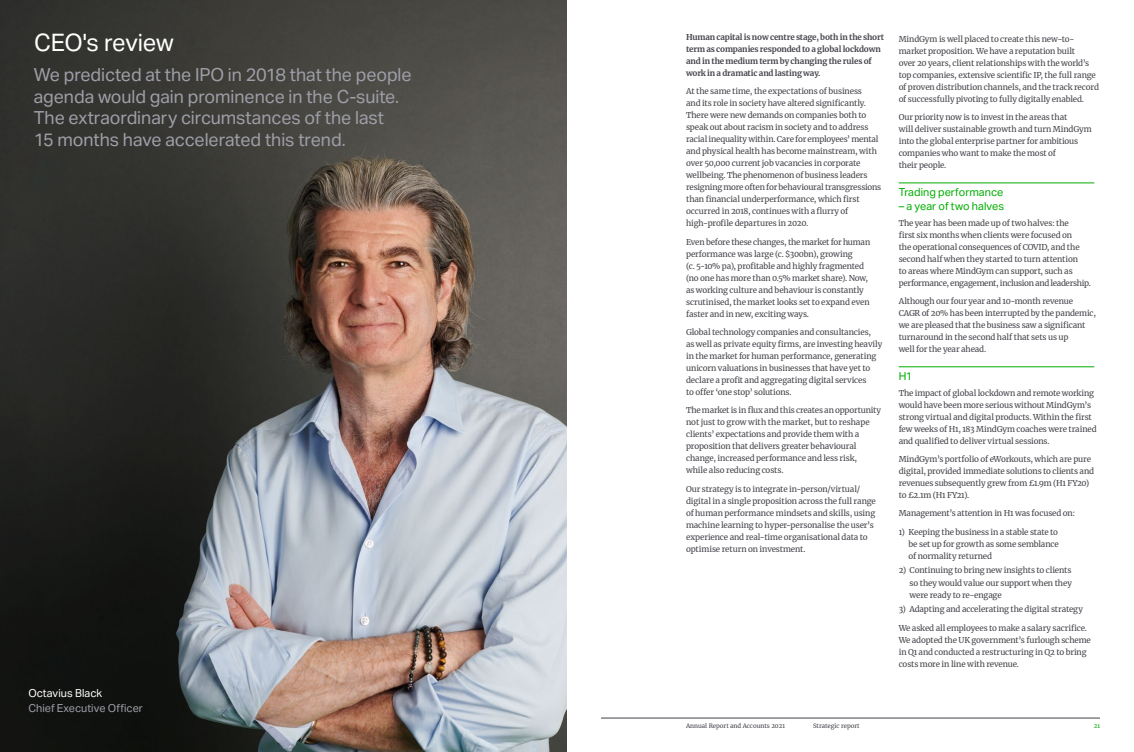
<style>
.page{position:relative;width:1134px;height:752px;background:#fff}
.page>*{position:absolute;margin:0;border:0;box-sizing:border-box;transform-origin:0 0}
.t1{font:24px "Aktiv Grotesk";letter-spacing:-.015em;color:#fff}
.t2{font:18px/21.6px "Aktiv Grotesk";letter-spacing:-.01em;color:#9e9ea8}
.t3{font:11px "Aktiv Grotesk";color:#00ad00}
.t4{font:11px "Aktiv Grotesk";letter-spacing:-.005em;color:#9e9ea8}
.t5{font:11px "Aktiv Grotesk";color:#fff}
.t6{font:8px/12px "Merriweather";letter-spacing:-.015em;color:#43434a}
.t7{font:700 8px/12px "Merriweather";letter-spacing:-.015em;color:#43434a}
.t8{font:6px "Merriweather";color:#43434a}
.t9{font:6px "Merriweather";color:#00ad00}
</style>
<div class="page">
<img style="left:0;top:0;width:567px;height:751px">
<hr style="left:899px;top:183px;width:195px;height:1px;background:#00ad00">
<hr style="left:899px;top:366px;width:195px;height:1px;background:#00ad00">
<hr style="left:601px;top:717px;width:499px;height:1px;background:#43434a">
<h1 class="t1" style="left:34px;top:29px;width:141px">CEO's review</h1>
<h2 class="t2" style="left:34px;top:64px;width:379px">We predicted at the IPO in 2018 that the people agenda would gain prominence in the C-suite.<br>The extraordinary circumstances of the last<br>15 months have accelerated this trend.</h2>
<h3 class="t5" style="left:28px;top:686px;width:75px">Octavius Black</h3>
<h3 class="t4" style="left:28px;top:701px;width:116px">Chief Executive Officer</h3>
<p class="t7" style="left:686px;top:31px;width:199px">Human capital is now centre stage, both in the short term as companies responded to a global lockdown and in the medium term by changing the rules of work in a dramatic and lasting way.</p>
<p class="t6" style="left:686px;top:85px;width:197px">At the same time, the expectations of business<br>and its role in society have altered significantly.<br>There were new demands on companies both to speak out about racism in society and to address racial inequality within. Care for employees’ mental and physical health has become mainstream, with over 50,000 current job vacancies in corporate wellbeing. The phenomenon of business leaders resigning more often for behavioural transgressions than financial underperformance, which first occurred in 2018, continues with a flurry of high-profile departures in 2020.</p>
<p class="t6" style="left:686px;top:235px;width:186px">Even before these changes, the market for human performance was large (c. $300bn), growing<br>(c. 5-10% pa), profitable and highly fragmented (no one has more than 0.5% market share). Now, as working culture and behaviour is constantly scrutinised, the market looks set to expand even faster and in new, exciting ways.</p>
<p class="t6" style="left:686px;top:326px;width:198px">Global technology companies and consultancies,<br>as well as private equity firms, are investing heavily in the market for human performance, generating unicorn valuations in businesses that have yet to declare a profit and aggregating digital services<br>to offer ‘one stop’ solutions.</p>
<p class="t6" style="left:686px;top:404px;width:197px">The market is in flux and this creates an opportunity not just to grow with the market, but to reshape clients’ expectations and provide them with a proposition that delivers greater behavioural change, increased performance and less risk,<br>while also reducing costs.</p>
<p class="t6" style="left:686px;top:482px;width:191px">Our strategy is to integrate in-person/virtual/ digital in a single proposition across the full range of human performance mindsets and skills, using machine learning to hyper-personalise the user’s experience and real-time organisational data to optimise return on investment.</p>
<p class="t6" style="left:899px;top:33px;width:202px">MindGym is well placed to create this new-to&shy;market proposition. We have a reputation built<br>over 20 years, client relationships with the world’s top companies, extensive scientific IP, the full range of proven distribution channels, and the track record of successfully pivoting to fully digitally enabled.</p>
<p class="t6" style="left:899px;top:111px;width:195px">Our priority now is to invest in the areas that<br>will deliver sustainable growth and turn MindGym into the global enterprise partner for ambitious companies who want to make the most of<br>their people.</p>
<h3 class="t3" style="left:899px;top:185px;width:106px">Trading performance</h3>
<h3 class="t3" style="left:899px;top:199px;width:107px">– a year of two halves</h3>
<p class="t6" style="left:899px;top:216px;width:194px">The year has been made up of two halves: the<br>first six months when clients were focused on<br>the operational consequences of COVID, and the second half when they started to turn attention<br>to areas where MindGym can support, such as performance, engagement, inclusion and leadership.</p>
<p class="t6" style="left:899px;top:295px;width:199px">Although our four year and 10-month revenue CAGR of 20% has been interrupted by the pandemic, we are pleased that the business saw a significant turnaround in the second half that sets us up<br>well for the year ahead.</p>
<h3 class="t3" style="left:899px;top:369px;width:15px">H1</h3>
<p class="t6" style="left:899px;top:386px;width:200px">The impact of global lockdown and remote working would have been more serious without MindGym’s strong virtual and digital products. Within the first few weeks of H1, 183 MindGym coaches were trained and qualified to deliver virtual sessions.</p>
<p class="t6" style="left:899px;top:452px;width:197px">MindGym’s portfolio of eWorkouts, which are pure digital, provided immediate solutions to clients and revenues subsequently grew from £1.9m (H1 FY20) to £2.1m (H1 FY21).</p>
<p class="t6" style="left:899px;top:507px;width:178px">Management’s attention in H1 was focused on:</p>
<p class="t6" style="left:908px;top:525px;width:152px;text-align:justify;text-indent:-10px">1) Keeping the business in a stable state to be set up for growth as some semblance of normality returned</p>
<p class="t6" style="left:910px;top:564px;width:164px;text-align:justify;text-indent:-11px">2) Continuing to bring new insights to clients so they would value our support when they were ready to re-engage</p>
<p class="t6" style="left:899px;top:603px;width:186px">3) Adapting and accelerating the digital strategy</p>
<p class="t6" style="left:899px;top:621px;width:194px">We asked all employees to make a salary sacrifice.<br>We adopted the UK government’s furlough scheme in Q1 and conducted a restructuring in Q2 to bring costs more in line with revenue.</p>
<p class="t8" style="left:686px;top:721px;width:101px">Annual Report and Accounts 2021</p>
<p class="t8" style="left:813px;top:721px;width:48px">Strategic report</p>
<p class="t9" style="left:1094px;top:721px;width:8px">21</p>
</div>
